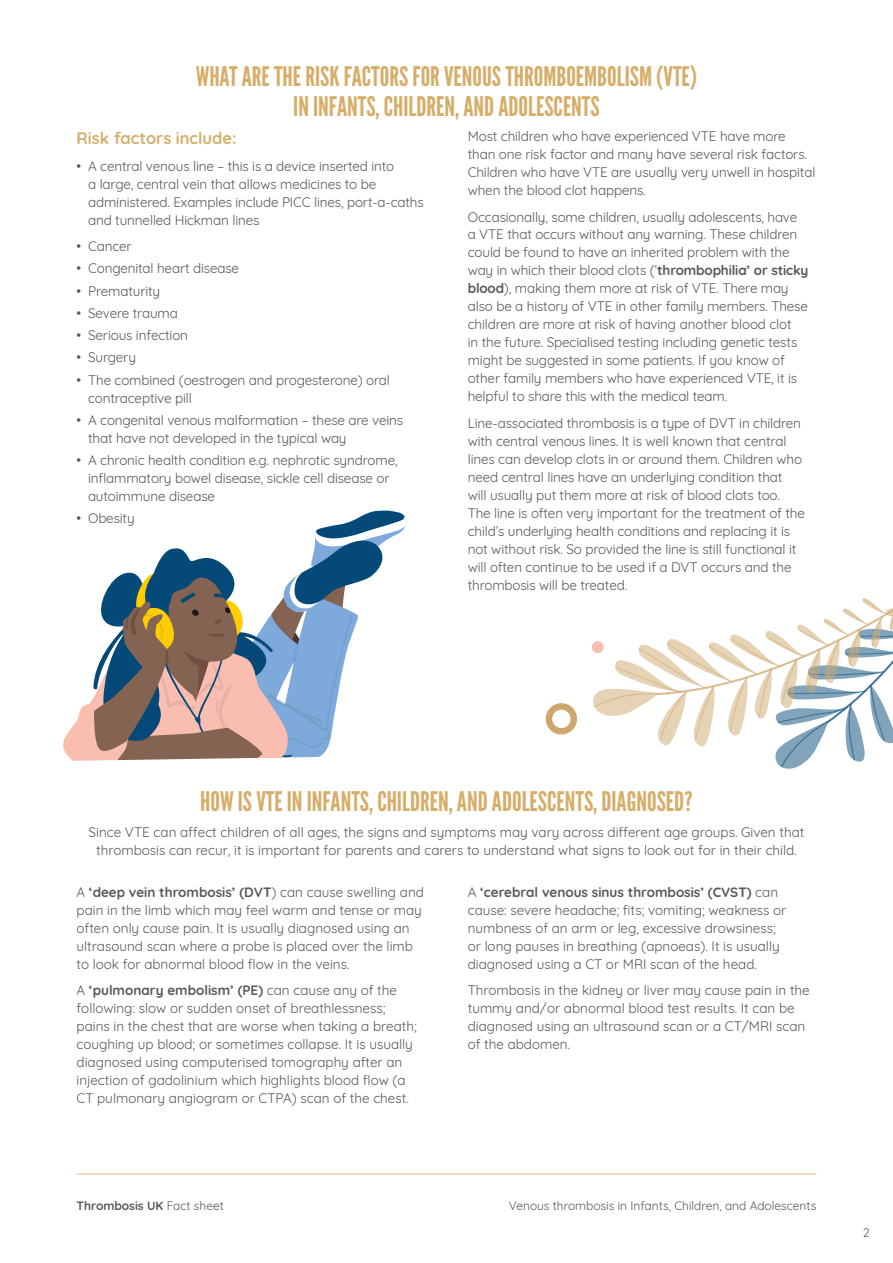
<style>
.page{position:relative;width:893px;height:1263px;background:#fff}
.page>*{position:absolute;margin:0;border:0;box-sizing:border-box;transform-origin:0 0}
.t1{font:27px/30px "League Gothic";color:#d6ae6a;text-align:center}
.t2{font:700 16.5px "Quicksand";color:#d6ae6a}
.t3{font:13.5px/18px "Quicksand";letter-spacing:-.01em;color:#575756}
.t4{font:12px "Quicksand";color:#575756}
.t5{font:700 12px "Quicksand";color:#575756}
.s1{font-weight:700}
.s2{font-weight:400}
</style>
<div class="page">
<svg style="left:592px;top:598px;width:301px;height:171px"></svg>
<svg style="left:546px;top:703px;width:31px;height:31px"></svg>
<div style="left:592px;top:641px;width:12px;height:12px;background:#fabeb1;border-radius:50%"></div>
<hr style="left:77px;top:1174px;width:739px;height:1px;background:#dfbe88">
<svg style="left:63px;top:510px;width:344px;height:251px"></svg>
<h1 class="t1" style="left:196px;top:62px;width:503px">WHAT ARE THE RISK FACTORS FOR VENOUS THROMBOEMBOLISM (VTE)<br>IN INFANTS, CHILDREN, AND ADOLESCENTS</h1>
<p class="t2" style="left:77px;top:125px;width:162px">Risk factors include:</p>
<p class="t3" style="left:88px;top:155px;width:337px;text-indent:-12px">• A central venous line – this is a device inserted into<br>a large, central vein that allows medicines to be administered. Examples include PICC lines, port-a-caths and tunnelled Hickman lines</p>
<p class="t3" style="left:77px;top:236px;width:57px">• Cancer</p>
<p class="t3" style="left:77px;top:258px;width:164px">• Congenital heart disease</p>
<p class="t3" style="left:77px;top:280px;width:85px">• Prematurity</p>
<p class="t3" style="left:77px;top:303px;width:103px">• Severe trauma</p>
<p class="t3" style="left:77px;top:325px;width:113px">• Serious infection</p>
<p class="t3" style="left:77px;top:347px;width:61px">• Surgery</p>
<p class="t3" style="left:88px;top:369px;width:303px;text-indent:-12px">• The combined (oestrogen and progesterone) oral contraceptive pill</p>
<p class="t3" style="left:88px;top:410px;width:317px;text-indent:-12px">• A congenital venous malformation – these are veins that have not developed in the typical way</p>
<p class="t3" style="left:88px;top:450px;width:311px;text-indent:-12px">• A chronic health condition e.g. nephrotic syndrome, inflammatory bowel disease, sickle cell disease or autoimmune disease</p>
<p class="t3" style="left:77px;top:508px;width:60px">• Obesity</p>
<p class="t3" style="left:468px;top:126px;width:349px">Most children who have experienced VTE have more than one risk factor and many have several risk factors.<br>Children who have VTE are usually very unwell in hospital when the blood clot happens.</p>
<p class="t3" style="left:468px;top:206px;width:342px">Occasionally, some children, usually adolescents, have a VTE that occurs without any warning. These children could be found to have an inherited problem with the way in which their blood clots (‘<span class="s1">thrombophilia’ or sticky blood</span>), making them more at risk of VTE. There may also be a history of VTE in other family members. These children are more at risk of having another blood clot<br>in the future. Specialised testing including genetic tests might be suggested in some patients. If you know of other family members who have experienced VTE, it is helpful to share this with the medical team.</p>
<p class="t3" style="left:468px;top:413px;width:339px">Line-associated thrombosis is a type of DVT in children with central venous lines. It is well known that central lines can develop clots in or around them. Children who need central lines have an underlying condition that<br>will usually put them more at risk of blood clots too.<br>The line is often very important for the treatment of the child’s underlying health conditions and replacing it is not without risk. So provided the line is still functional it will often continue to be used if a DVT occurs and the thrombosis will be treated.</p>
<h1 class="t1" style="left:200px;top:786px;width:494px">HOW IS VTE IN INFANTS, CHILDREN, AND ADOLESCENTS, DIAGNOSED?</h1>
<p class="t3" style="left:89px;top:822px;width:717px;text-align:center">Since VTE can affect children of all ages, the signs and symptoms may vary across different age groups. Given that thrombosis can recur, it is important for parents and carers to understand what signs to look out for in their child.</p>
<p class="t3" style="left:77px;top:881px;width:349px">A <span class="s1">‘deep vein thrombosis’ (DVT</span>) can cause swelling and pain in the limb which may feel warm and tense or may often only cause pain. It is usually diagnosed using an ultrasound scan where a probe is placed over the limb to look for abnormal blood flow in the veins.</p>
<p class="t3" style="left:77px;top:980px;width:342px">A <span class="s1">‘pulmonary embolism’ (PE)</span> can cause any of the following: slow or sudden onset of breathlessness; pains in the chest that are worse when taking a breath; coughing up blood; or sometimes collapse. It is usually diagnosed using computerised tomography after an injection of gadolinium which highlights blood flow (a CT pulmonary angiogram or CTPA) scan of the chest.</p>
<p class="t3" style="left:468px;top:881px;width:320px">A <span class="s1">‘cerebral venous sinus thrombosis’ (CVST)</span> can cause: severe headache; fits; vomiting; weakness or numbness of an arm or leg, excessive drowsiness; or long pauses in breathing (apnoeas). It is usually diagnosed using a CT or MRI scan of the head.</p>
<p class="t3" style="left:468px;top:980px;width:344px">Thrombosis in the kidney or liver may cause pain in the tummy and/or abnormal blood test results. It can be diagnosed using an ultrasound scan or a CT/MRI scan of the abdomen.</p>
<p class="t5" style="left:77px;top:1195px;width:149px">Thrombosis UK <span class="s2">Fact sheet</span></p>
<p class="t4" style="left:509px;top:1196px;width:309px">Venous thrombosis in Infants, Children, and Adolescents</p>
<p class="t4" style="left:863px;top:1223px;width:8px">2</p>
</div>
